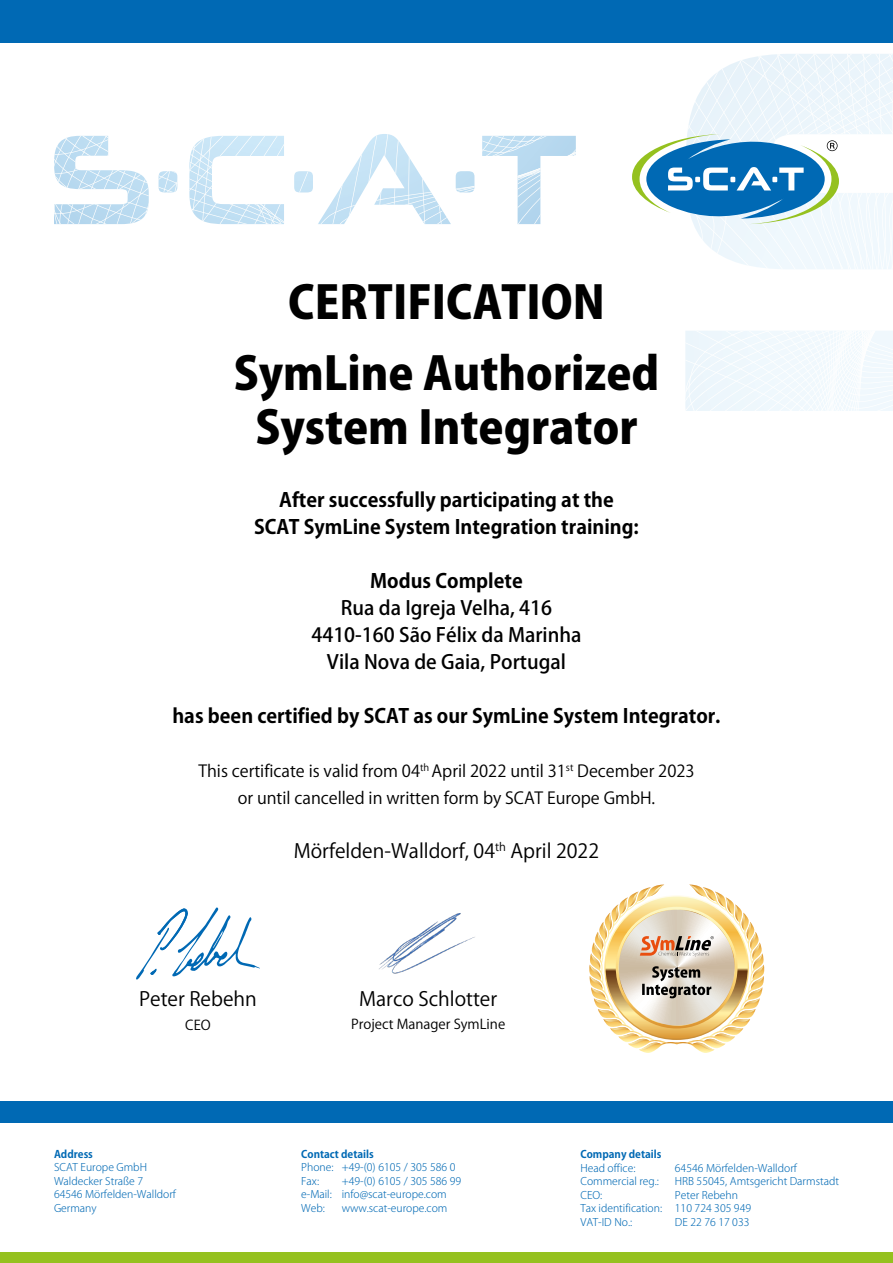
<style>
.page{position:relative;width:893px;height:1263px;background:#fff}
.page>*{position:absolute;margin:0;border:0;box-sizing:border-box;transform-origin:0 0}
.t1{font:800 45px/70.9px "Koz Go Pro";color:#000;text-align:center}
.t2{font:700 19.5px/27px "Koz Go Pro";color:#000;text-align:center}
.t3{font:500 19.5px/27px "Koz Go Pr 6 N";color:#000;text-align:center}
.t4{font:19.5px "Koz Go Pro";color:#000}
.t5{font:700 19.5px "Koz Go Pr 6 N";color:#000}
.t6{font:16.5px/27px "Koz Go Pro";color:#000;text-align:center}
.t7{font:13.5px "Koz Go Pro";color:#000}
.t8{font:300 10.5px/13.5px "Koz Go Pro";color:#0069b4}
.t9{font:700 10.5px "Koz Go Pro";color:#0069b4}
</style>
<div class="page">
<svg style="left:632px;top:54px;width:261px;height:357px"></svg>
<div style="left:0;top:0;width:893px;height:43px;background:#0069b4"></div>
<div style="left:0;top:1101px;width:893px;height:22px;background:#0069b4"></div>
<div style="left:0;top:1252px;width:893px;height:11px;background:#95c11f"></div>
<svg style="left:54px;top:134px;width:522px;height:90px"></svg>
<svg style="left:136px;top:907px;width:124px;height:72px"></svg>
<svg style="left:589px;top:884px;width:176px;height:169px"></svg>
<img style="left:379px;top:913px;width:96px;height:61px">
<h1 class="t1" style="left:234px;top:270px;width:427px">CERTIFICATION<br>SymLine Authorized</h1>
<h1 class="t1" style="left:255px;top:395px;width:384px">System Integrator</h1>
<h2 class="t2" style="left:254px;top:487px;width:386px">After successfully participating at the<br>SCAT SymLine System Integration training:</h2>
<h2 class="t5" style="left:370px;top:569px;width:154px">Modus Complete</h2>
<h2 class="t3" style="left:311px;top:594px;width:272px">Rua da Igreja Velha, 416<br>4410-160 São Félix da Marinha<br>Vila Nova de Gaia, Portugal</h2>
<h2 class="t2" style="left:172px;top:703px;width:550px">has been certified by SCAT as our SymLine System Integrator.</h2>
<h3 class="t6" style="left:198px;top:757px;width:498px">This certificate is valid from 04<sup>th</sup> April 2022 until 31<sup>st</sup> December 2023 or until cancelled in written form by SCAT Europe GmbH.</h3>
<h2 class="t4" style="left:294px;top:838px;width:307px">Mörfelden-Walldorf, 04<sup>th</sup> April 2022</h2>
<h2 class="t4" style="left:139px;top:986px;width:119px">Peter Rebehn</h2>
<p class="t7" style="left:185px;top:1016px;width:27px">CEO</p>
<h2 class="t4" style="left:359px;top:986px;width:139px">Marco Schlotter</h2>
<p class="t7" style="left:351px;top:1016px;width:156px">Project Manager SymLine</p>
<p class="t9" style="left:54px;top:1147px;width:40px">Address</p>
<p class="t8" style="left:54px;top:1161px;width:124px">SCAT Europe GmbH<br>Waldecker Straße 7<br>64546 Mörfelden-Walldorf<br>Germany</p>
<p class="t9" style="left:301px;top:1147px;width:74px">Contact details</p>
<p class="t8" style="left:301px;top:1161px;width:156px">Phone: +49-(0) 6105 / 305 586 0<br>Fax:</p>
<p class="t8" style="left:301px;top:1174px;width:161px;text-indent:40px">+49-(0) 6105 / 305 586 99 e-Mail: info@scat-europe.com<br>Web:</p>
<p class="t8" style="left:342px;top:1201px;width:107px">www.scat-europe.com</p>
<p class="t9" style="left:580px;top:1147px;width:83px">Company details</p>
<p class="t8" style="left:580px;top:1161px;width:56px">Head office:</p>
<p class="t8" style="left:675px;top:1161px;width:124px">64546 Mörfelden-Walldorf</p>
<p class="t8" style="left:580px;top:1175px;width:80px">Commercial reg.:</p>
<p class="t8" style="left:675px;top:1175px;width:166px">HRB 55045, Amtsgericht Darmstadt</p>
<p class="t8" style="left:580px;top:1188px;width:23px">CEO:</p>
<p class="t8" style="left:580px;top:1188px;width:172px;text-indent:94px">Peter Rebehn<br>Tax identification: 110 724 305 949<br>VAT-ID No.:</p>
<p class="t8" style="left:675px;top:1215px;width:76px">DE 22 76 17 033</p>
</div>
